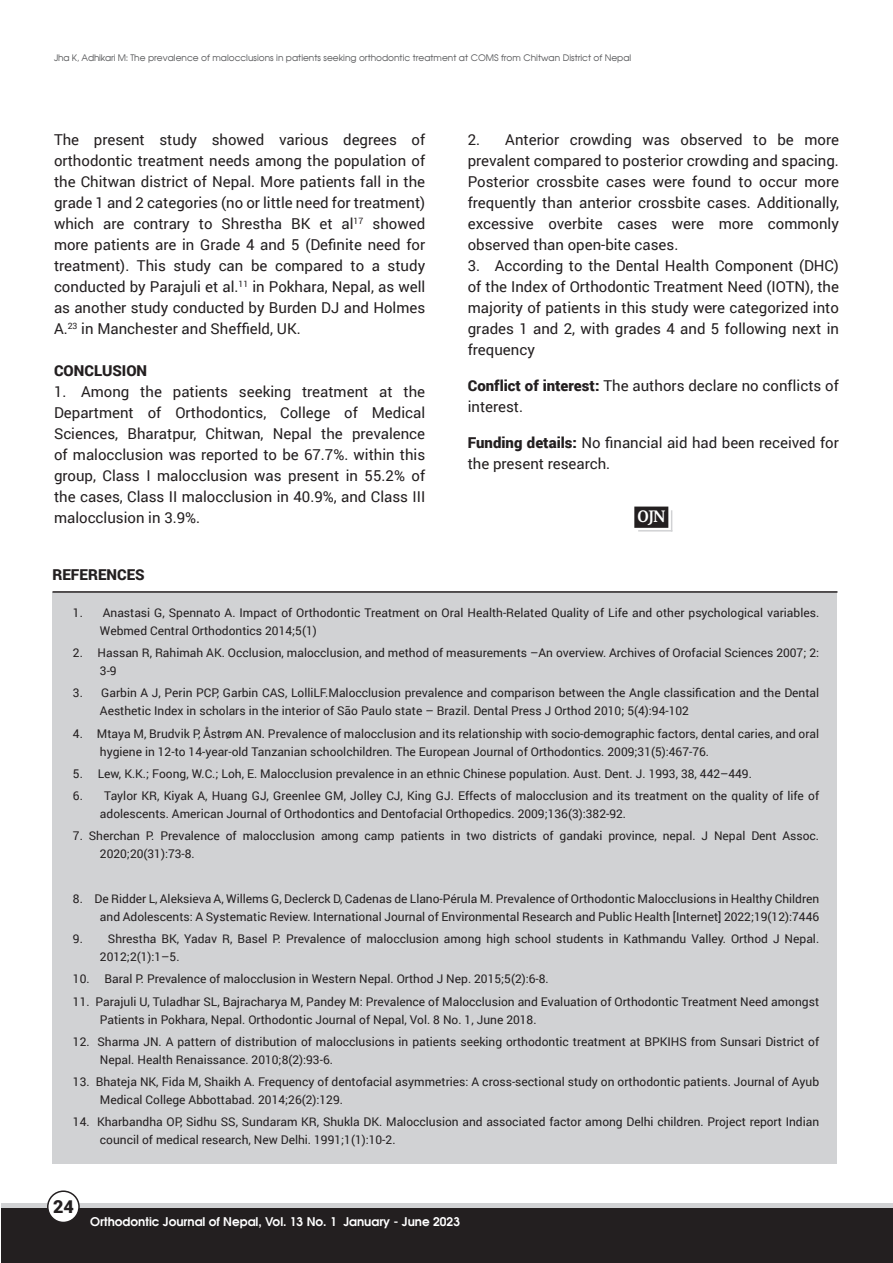
<style>
.page{position:relative;width:893px;height:1263px;background:#fff}
.page>*{position:absolute;margin:0;border:0;box-sizing:border-box;transform-origin:0 0}
.t1{font:700 18px "Enigma Pro";color:#fff}
.t2{font:900 18px "Roboto";color:#231f20}
.t3{font:15px/21px "Roboto";color:#231f20;text-align:justify}
.t4{font:900 15px "Roboto";color:#231f20}
.t5{font:12px/18px "Roboto";color:#231f20}
.t6{font:12px "Avalon";color:#fff}
.t7{font:9px "Avalon Plain";color:#57585a}
.s1{font-weight:900}
</style>
<div class="page">
<div style="left:2px;top:1203px;width:891px;height:22px;background:linear-gradient(to right,#d1d2d4,#d1d2d4)"></div>
<div style="left:2px;top:1209px;width:891px;height:54px;background:#231f20"></div>
<div style="left:48px;top:1191px;width:31px;height:31px;background:#fff;border-radius:50%"></div>
<div style="left:47px;top:1190px;width:33px;height:33px;border:2px solid #231f20;border-radius:50%"></div>
<div style="left:635px;top:507px;width:33px;height:20px;background:#231f20"></div>
<div style="left:634px;top:507px;width:34px;height:21px;border:2px solid #231f20"></div>
<svg style="left:671px;top:510px;width:1px;height:20px"></svg>
<hr style="left:638px;top:530px;width:34px;height:1px;background:#d1d2d4">
<div style="left:52px;top:593px;width:785px;height:571px;background:#d1d2d4"></div>
<hr style="left:52px;top:591px;width:785px;height:2px;background:#231f20">
<p class="t7" style="left:54px;top:52px;width:579px">Jha K, Adhikari M: The prevalence of malocclusions in patients seeking orthodontic treatment at COMS from Chitwan District of Nepal</p>
<p class="t3" style="left:54px;top:128px;width:373px">The present study showed various degrees of orthodontic treatment needs among the population of the Chitwan district of Nepal. More patients fall in the grade 1 and 2 categories (no or little need for treatment) which are contrary to Shrestha BK et al<sup>17</sup> showed more patients are in Grade 4 and 5 (Definite need for treatment). This study can be compared to a study conducted by Parajuli et al.<sup>11</sup> in Pokhara, Nepal, as well as another study conducted by Burden DJ and Holmes A.<sup>23</sup> in Manchester and Sheffield, UK.</p>
<p class="t4" style="left:54px;top:360px;width:95px">CONCLUSION</p>
<p class="t3" style="left:54px;top:380px;width:373px">1. Among the patients seeking treatment at the Department of Orthodontics, College of Medical Sciences, Bharatpur, Chitwan, Nepal the prevalence of malocclusion was reported to be 67.7%. within this group, Class I malocclusion was present in 55.2% of the cases, Class II malocclusion in 40.9%, and Class III malocclusion in 3.9%.</p>
<p class="t4" style="left:52px;top:564px;width:94px">REFERENCES</p>
<p class="t3" style="left:468px;top:128px;width:373px">2. Anterior crowding was observed to be more prevalent compared to posterior crowding and spacing.<br>Posterior crossbite cases were found to occur more frequently than anterior crossbite cases. Additionally, excessive overbite cases were more commonly observed than open-bite cases.</p>
<p class="t3" style="left:468px;top:254px;width:373px">3. According to the Dental Health Component (DHC) of the Index of Orthodontic Treatment Need (IOTN), the majority of patients in this study were categorized into grades 1 and 2, with grades 4 and 5 following next in frequency</p>
<p class="t3" style="left:468px;top:374px;width:373px"><span class="s1">Conflict of interest:</span> The authors declare no conflicts of interest.</p>
<p class="t3" style="left:468px;top:431px;width:373px"><span class="s1">Funding details:</span> No financial aid had been received for the present research.</p>
<p class="t1" style="left:637px;top:504px;width:30px">OJN</p>
<p class="t5" style="left:100px;top:603px;width:721px;text-indent:-27px">1. Anastasi G, Spennato A. Impact of Orthodontic Treatment on Oral Health-Related Quality of Life and other psychological variables.<br>Webmed Central Orthodontics 2014;5(1)</p>
<p class="t5" style="left:100px;top:643px;width:721px;text-indent:-27px">2. Hassan R, Rahimah AK. Occlusion, malocclusion, and method of measurements –An overview. Archives of Orofacial Sciences 2007; 2:<br>3-9</p>
<p class="t5" style="left:100px;top:684px;width:721px;text-indent:-27px">3. Garbin A J, Perin PCP, Garbin CAS, LolliLF.Malocclusion prevalence and comparison between the Angle classification and the Dental<br>Aesthetic Index in scholars in the interior of São Paulo state – Brazil. Dental Press J Orthod 2010; 5(4):94-102</p>
<p class="t5" style="left:100px;top:724px;width:721px;text-indent:-27px">4. Mtaya M, Brudvik P, Åstrøm AN. Prevalence of malocclusion and its relationship with socio-demographic factors, dental caries, and oral hygiene in 12-to 14-year-old Tanzanian schoolchildren. The European Journal of Orthodontics. 2009;31(5):467-76.</p>
<p class="t5" style="left:73px;top:764px;width:680px">5. Lew, K.K.; Foong, W.C.; Loh, E. Malocclusion prevalence in an ethnic Chinese population. Aust. Dent. J. 1993, 38, 442–449.</p>
<p class="t5" style="left:100px;top:786px;width:721px;text-indent:-27px">6. Taylor KR, Kiyak A, Huang GJ, Greenlee GM, Jolley CJ, King GJ. Effects of malocclusion and its treatment on the quality of life of adolescents. American Journal of Orthodontics and Dentofacial Orthopedics. 2009;136(3):382-92.</p>
<p class="t5" style="left:100px;top:827px;width:721px;text-indent:-27px">7. Sherchan P. Prevalence of malocclusion among camp patients in two districts of gandaki province, nepal. J Nepal Dent Assoc.<br>2020;20(31):73-8.</p>
<p class="t5" style="left:73px;top:889px;width:748px;text-align:right">8. De Ridder L, Aleksieva A, Willems G, Declerck D, Cadenas de Llano-Pérula M. Prevalence of Orthodontic Malocclusions in Healthy Children and Adolescents: A Systematic Review. International Journal of Environmental Research and Public Health [Internet] 2022;19(12):7446</p>
<p class="t5" style="left:100px;top:929px;width:721px;text-indent:-27px">9. Shrestha BK, Yadav R, Basel P. Prevalence of malocclusion among high school students in Kathmandu Valley. Orthod J Nepal.<br>2012;2(1):1–5.</p>
<p class="t5" style="left:73px;top:970px;width:477px">10. Baral P. Prevalence of malocclusion in Western Nepal. Orthod J Nep. 2015;5(2):6-8.</p>
<p class="t5" style="left:100px;top:992px;width:721px;text-indent:-27px">11. Parajuli U, Tuladhar SL, Bajracharya M, Pandey M: Prevalence of Malocclusion and Evaluation of Orthodontic Treatment Need amongst<br>Patients in Pokhara, Nepal. Orthodontic Journal of Nepal, Vol. 8 No. 1, June 2018.</p>
<p class="t5" style="left:100px;top:1032px;width:721px;text-indent:-27px">12. Sharma JN. A pattern of distribution of malocclusions in patients seeking orthodontic treatment at BPKIHS from Sunsari District of<br>Nepal. Health Renaissance. 2010;8(2):93-6.</p>
<p class="t5" style="left:100px;top:1072px;width:721px;text-indent:-27px">13. Bhateja NK, Fida M, Shaikh A. Frequency of dentofacial asymmetries: A cross-sectional study on orthodontic patients. Journal of Ayub<br>Medical College Abbottabad. 2014;26(2):129.</p>
<p class="t5" style="left:100px;top:1113px;width:721px;text-indent:-27px">14. Kharbandha OP, Sidhu SS, Sundaram KR, Shukla DK. Malocclusion and associated factor among Delhi children. Project report Indian council of medical research, New Delhi. 1991;1(1):10-2.</p>
<p class="t2" style="left:53px;top:1194px;width:22px">24</p>
<p class="t6" style="left:90px;top:1213px;width:371px">Orthodontic Journal of Nepal, Vol. 13 No. 1 January - June 2023</p>
</div>
